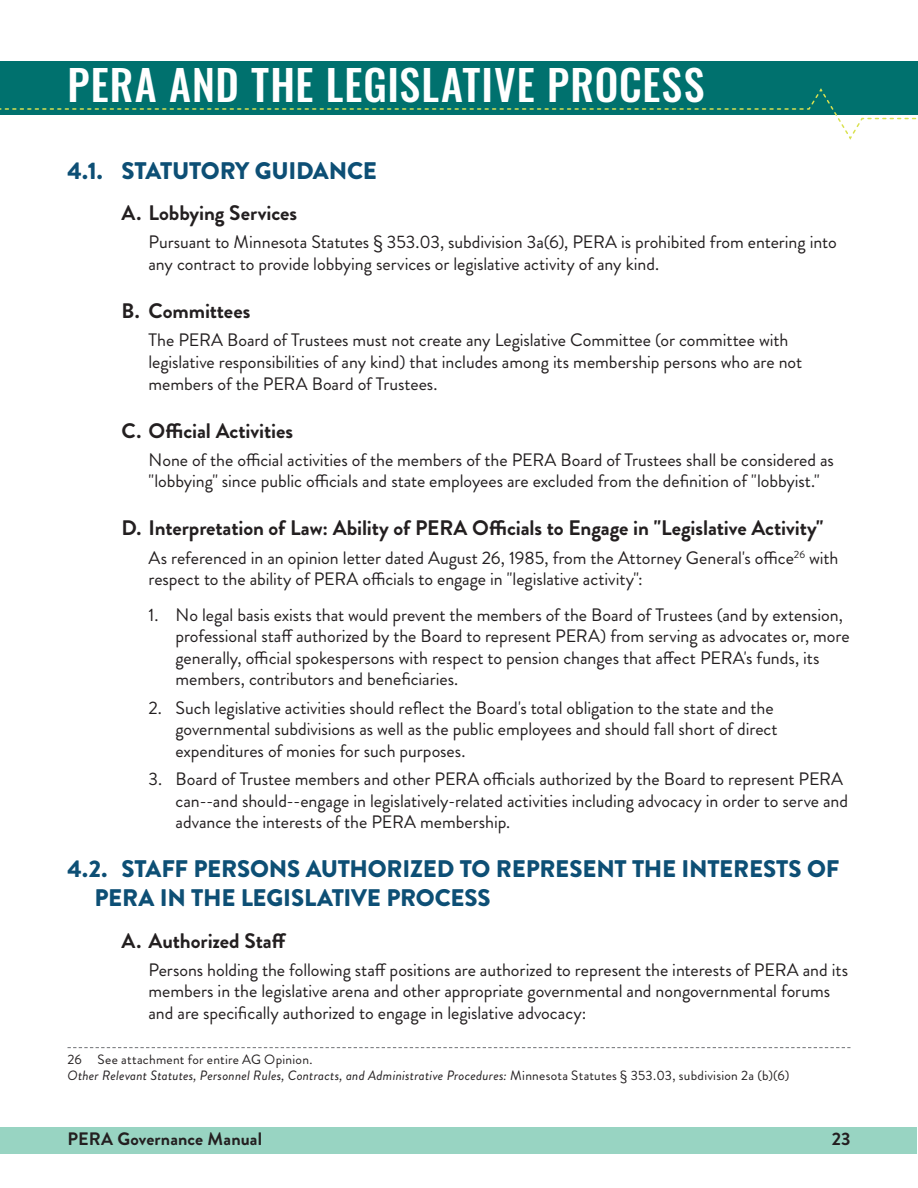
<style>
.page{position:relative;width:918px;height:1188px;background:#fff}
.page>*{position:absolute;margin:0;border:0;box-sizing:border-box;transform-origin:0 0}
.Chapter_Intro{font:500 42px "Oswald";letter-spacing:.025em;color:#fff}
.t1{font:900 24px/28.8px "Brandon Grotesque";letter-spacing:-.01em;color:#0d4f75}
.t2{font:700 21px "Brandon Grotesque";letter-spacing:-.005em;color:#231f20}
.Level_2_-_Paragraph{font:18px/21.6px "Brandon Grotesque";letter-spacing:-.005em;color:#231f20}
.t3{font:700 18px "Brandon Grotesque";letter-spacing:.005em;color:#231f20}
.Footnotes{font:italic 13.5px "Brandon Grotesque";letter-spacing:.015em;color:#231f20}
.Footnotes-2{font:13.5px "Brandon Grotesque";letter-spacing:.02em;color:#231f20}
.s1{font-style:normal}
</style>
<div class="page">
<div style="left:0;top:61px;width:918px;height:54px;background:#00716e"></div>
<div style="left:1px;top:1127px;width:916px;height:27px;background:#98d4c2"></div>
<svg style="left:0;top:88px;width:917px;height:52px"></svg>
<svg style="left:68px;top:1047px;width:782px;height:1px"></svg>
<h1 class="Chapter_Intro" style="left:68px;top:63px;width:125px">PERA AND</h1>
<h1 class="Chapter_Intro" style="left:251px;top:63px;width:22px">THE</h1>
<h1 class="Chapter_Intro" style="left:326px;top:63px;width:39px">LEGISLATIVE</h1>
<h1 class="Chapter_Intro" style="left:547px;top:63px;width:47px">PROCESS</h1>
<p class="t1" style="left:68px;top:156px;width:311px">4.1. STATUTORY GUIDANCE</p>
<p class="t2" style="left:122px;top:198px;width:177px">A. Lobbying Services</p>
<p class="Level_2_-_Paragraph" style="left:148px;top:232px;width:690px">Pursuant to Minnesota Statutes § 353.03, subdivision 3a(6), PERA is prohibited from entering into any contract to provide lobbying services or legislative activity of any kind.</p>
<p class="t2" style="left:122px;top:296px;width:130px">B. Committees</p>
<p class="Level_2_-_Paragraph" style="left:148px;top:330px;width:655px">The PERA Board of Trustees must not create any Legislative Committee (or committee with legislative responsibilities of any kind) that includes among its membership persons who are not members of the PERA Board of Trustees.</p>
<p class="t2" style="left:122px;top:416px;width:173px">C. Official Activities</p>
<p class="Level_2_-_Paragraph" style="left:148px;top:449px;width:687px">None of the official activities of the members of the PERA Board of Trustees shall be considered as "lobbying" since public officials and state employees are excluded from the definition of "lobbyist."</p>
<p class="t2" style="left:122px;top:514px;width:703px">D. Interpretation of Law: Ability of PERA Officials to Engage in "Legislative Activity"</p>
<p class="Level_2_-_Paragraph" style="left:148px;top:547px;width:691px">As referenced in an opinion letter dated August 26, 1985, from the Attorney General's office<sup>26</sup> with respect to the ability of PERA officials to engage in "legislative activity":</p>
<p class="Level_2_-_Paragraph" style="left:176px;top:604px;width:676px;text-indent:-27px">1. No legal basis exists that would prevent the members of the Board of Trustees (and by extension, professional staff authorized by the Board to represent PERA) from serving as advocates or, more generally, official spokespersons with respect to pension changes that affect PERA's funds, its members, contributors and beneficiaries.</p>
<p class="Level_2_-_Paragraph" style="left:176px;top:697px;width:604px;text-indent:-27px">2. Such legislative activities should reflect the Board's total obligation to the state and the governmental subdivisions as well as the public employees and should fall short of direct expenditures of monies for such purposes.</p>
<p class="Level_2_-_Paragraph" style="left:176px;top:769px;width:674px;text-indent:-27px">3. Board of Trustee members and other PERA officials authorized by the Board to represent PERA can--and should--engage in legislatively-related activities including advocacy in order to serve and advance the interests of the PERA membership.</p>
<p class="t1" style="left:94px;top:855px;width:746px;text-indent:-27px">4.2. STAFF PERSONS AUTHORIZED TO REPRESENT THE INTERESTS OF<br>PERA IN THE LEGISLATIVE PROCESS</p>
<p class="t2" style="left:122px;top:926px;width:166px">A. Authorized Staff</p>
<p class="Level_2_-_Paragraph" style="left:148px;top:959px;width:701px">Persons holding the following staff positions are authorized to represent the interests of PERA and its members in the legislative arena and other appropriate governmental and nongovernmental forums and are specifically authorized to engage in legislative advocacy:</p>
<p class="Footnotes-2" style="left:68px;top:1050px;width:246px">26 See attachment for entire AG Opinion.</p>
<p class="Footnotes" style="left:68px;top:1066px;width:724px">Other Relevant Statutes, Personnel Rules, Contracts, and Administrative Procedures: <span class="s1">Minnesota Statutes § 353.03, subdivision 2a (b)(6)</span></p>
<p class="t3" style="left:68px;top:1126px;width:196px">PERA Governance Manual</p>
<p class="t3" style="left:832px;top:1126px;width:20px">23</p>
</div>
